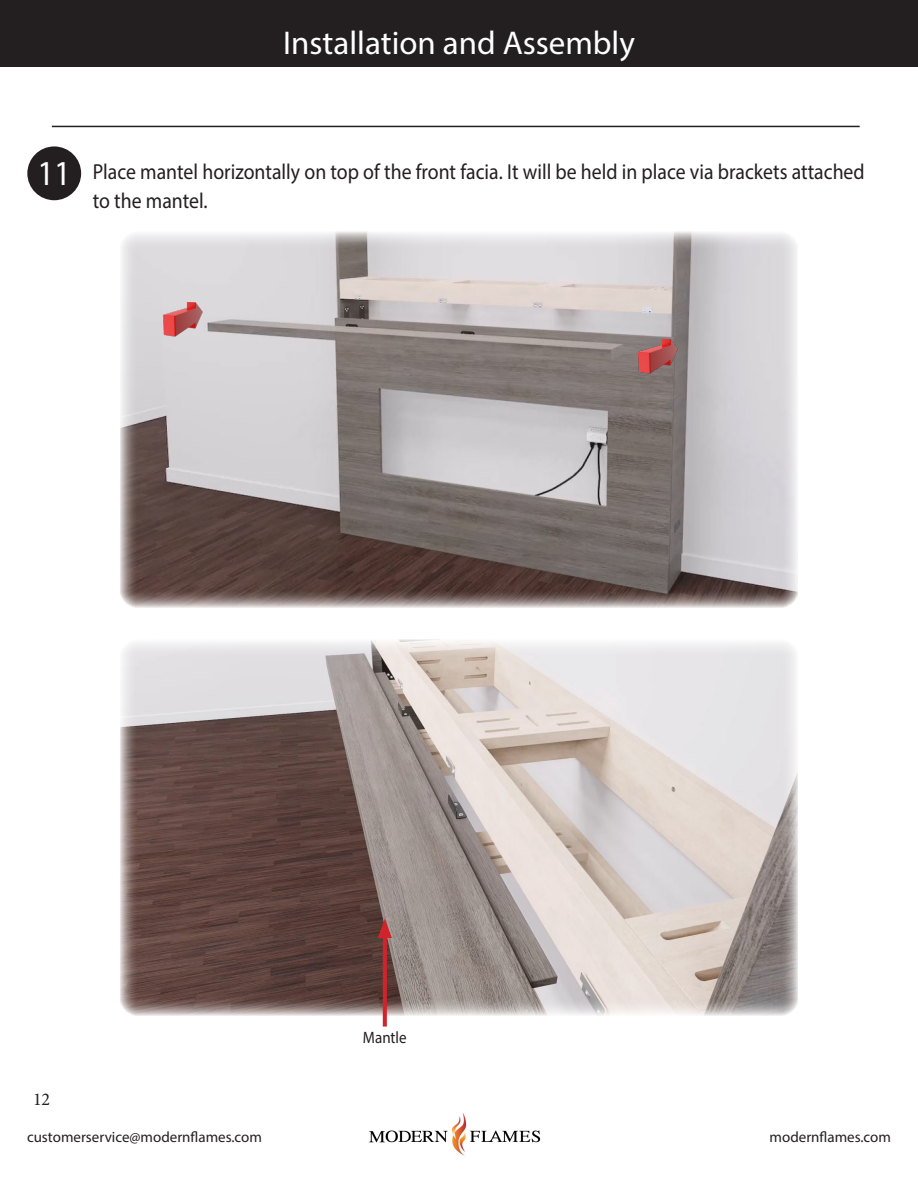
<style>
.page{position:relative;width:918px;height:1188px;background:#fff}
.page>*{position:absolute;margin:0;border:0;box-sizing:border-box;transform-origin:0 0}
.t1{font:35.1px "Myriad Pro";color:#fff;scale:.93 1}
.t2{font:33px "Myriad Pro";color:#fff}
.t3{font:21.75px/28.5px "Myriad Pro";color:#231f20;scale:.91 1}
.t4{font:18px "Minion Pro";color:#231f20}
.t5{font:16.5px "Myriad Pro";color:#231f20;scale:.91 1}
.t6{font:15px "Myriad Pro";color:#231f20}
</style>
<div class="page">
<img style="left:369px;top:1113px;width:172px;height:43px">
<div style="left:0;top:0;width:918px;height:66px;background:#231f20"></div>
<hr style="left:52px;top:126px;width:808px;height:1px;background:#231f20">
<img style="left:120px;top:232px;width:678px;height:376px">
<img style="left:621px;top:313px;width:63px;height:64px">
<img style="left:146px;top:276px;width:63px;height:64px">
<div style="left:27px;top:146px;width:54px;height:54px;background:#231f20;border-radius:50%"></div>
<img style="left:120px;top:640px;width:678px;height:376px">
<svg style="left:383px;top:938px;width:4px;height:89px"></svg>
<svg style="left:378px;top:919px;width:14px;height:19px"></svg>
<p class="t2" style="left:283px;top:22px;width:353px">Installation and Assembly</p>
<p class="t1" style="left:37px;top:152px;width:38px">11</p>
<p class="t3" style="left:93px;top:157px;width:850px">Place mantel horizontally on top of the front facia. It will be held in place via brackets attached to the mantel.</p>
<p class="t4" style="left:33px;top:1087px;width:19px">12</p>
<p class="t5" style="left:363px;top:1028px;width:50px">Mantle</p>
<p class="t6" style="left:27px;top:1128px;width:236px">customerservice@modernflames.com</p>
<p class="t6" style="left:770px;top:1128px;width:123px">modernflames.com</p>
</div>
